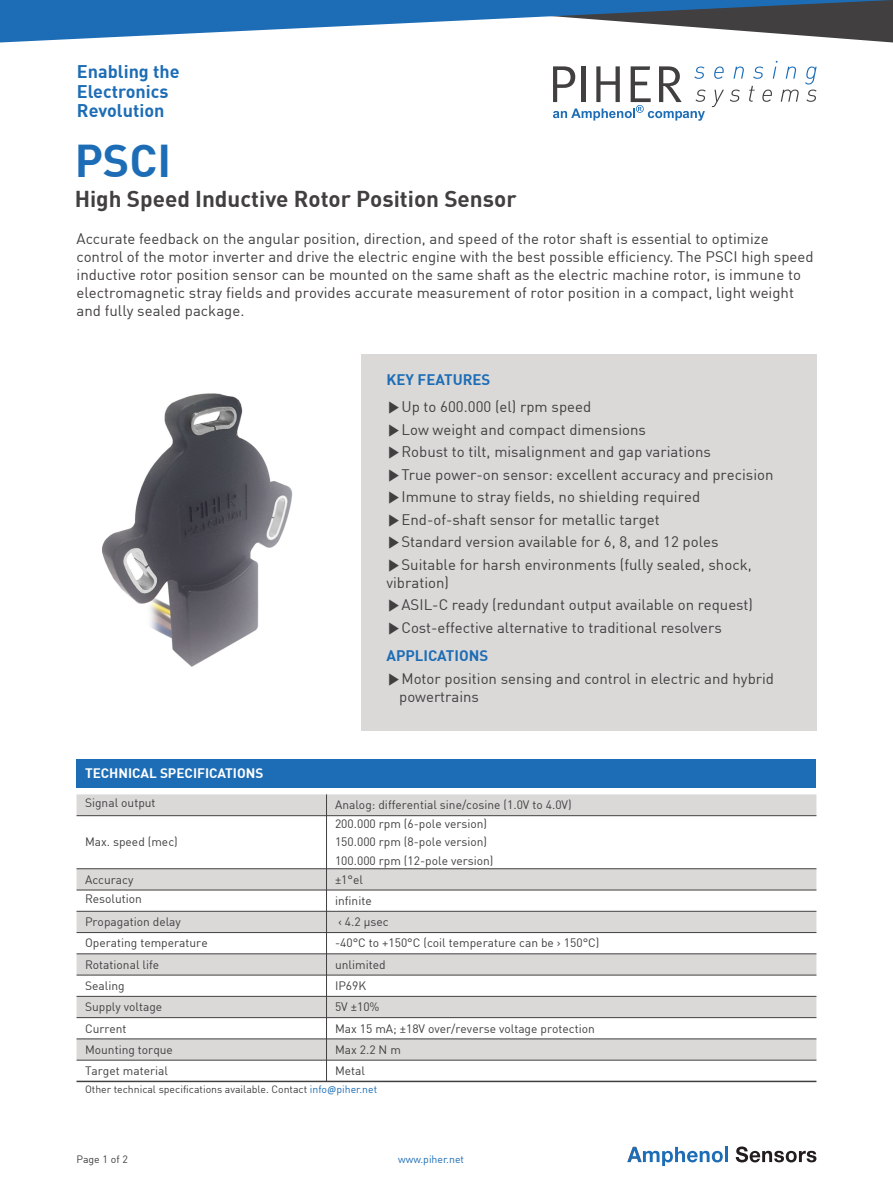
<style>
.page{position:relative;width:893px;height:1191px;background:#fff}
.page>*{position:absolute;margin:0;border:0;box-sizing:border-box;transform-origin:0 0}
.t1{font:700 45px "DIN";color:#1d6db6}
.t2{font:700 22.5px "DIN";color:#413f3f}
.t3{font:700 18px/19.8px "DIN";color:#1d6db6}
.t4{font:15px/22.5px "DIN";color:#413f3e}
.t5{font:15px/22.5px "DIN";color:#413f3f}
.t6{font:700 13.5px "DIN";color:#fff}
.t7{font:12px/18px "DIN";color:#413f3f}
.t8{font:10.5px "DIN";color:#413f3f}
.t9{font:10.5px "DIN";color:#1d6db6}
.s1{color:#413f3f}
.s2{font-weight:700;color:#1d6db6}
.s3{font-family:"Malgun Gothic"}
.s4{font-family:"Malgun Gothic";color:#413f3f}
.s5{color:#413f3e}
.s6{color:#1d6db6}
.s7{font-family:"Calibri";color:#1d6db6}
</style>
<div class="page">
<div style="left:361px;top:354px;width:455px;height:377px;background:#dbd9d8"></div>
<hr style="left:725px;top:1146px;width:3px;height:16px;background:#1c6db6">
<svg style="left:627px;top:1146px;width:96px;height:20px"></svg>
<svg style="left:736px;top:1146px;width:80px;height:16px"></svg>
<svg style="left:0;top:0;width:279px;height:43px;fill:#1d6db6"></svg>
<svg style="left:279px;top:0;width:614px;height:121px"></svg>
<div style="left:77px;top:759px;width:739px;height:29px;background:#1d6db6"></div>
<svg style="left:77px;top:794px;width:739px;height:265px;fill:#dbd9d8"></svg>
<svg style="left:77px;top:816px;width:739px;height:180px"></svg>
<hr style="left:326px;top:794px;width:1px;height:287px;background:#413f3f">
<hr style="left:77px;top:996px;width:739px;height:1px;background:#413f3f">
<hr style="left:77px;top:1080px;width:739px;height:2px;background:#413f3f">
<hr style="left:77px;top:815px;width:739px;height:1px;background:#413f3f">
<hr style="left:77px;top:868px;width:739px;height:1px;background:#413f3f">
<hr style="left:77px;top:889px;width:739px;height:1px;background:#413f3f">
<hr style="left:77px;top:911px;width:739px;height:1px;background:#413f3f">
<hr style="left:77px;top:932px;width:739px;height:1px;background:#413f3f">
<hr style="left:77px;top:953px;width:739px;height:1px;background:#413f3f">
<hr style="left:77px;top:974px;width:739px;height:1px;background:#413f3f">
<hr style="left:77px;top:1017px;width:739px;height:1px;background:#413f3f">
<hr style="left:77px;top:1038px;width:739px;height:1px;background:#413f3f">
<hr style="left:77px;top:1059px;width:739px;height:1px;background:#413f3f">
<img style="left:102px;top:393px;width:191px;height:274px">
<p class="t3" style="left:77px;top:63px;width:104px">Enabling the<br>Electronics<br>Revolution</p>
<h1 class="t1" style="left:75px;top:145px;width:98px">PSCI</h1>
<h2 class="t2" style="left:75px;top:191px;width:443px">High Speed Inductive Rotor Position Sensor</h2>
<p class="t4" style="left:77px;top:231px;width:739px;line-height:18px"><span class="s1">Accurate feedback on the angular position, direction, and speed of the rotor shaft is essential to optimize control of the motor inverter and drive the electric engine with the best possible efficiency.</span> The PSCI high speed inductive rotor position sensor can be mounted on the same shaft as the electric machine rotor, is immune to electromagnetic stray fields and provides accurate measurement of rotor position in a compact, light weight and fully sealed package.</p>
<p class="t4" style="left:386px;top:368px;width:206px;line-height:27px"><span class="s2">KEY FEATURES<br></span><span class="s3">▶</span>Up to 600.000 (el) rpm speed</p>
<p class="t4" style="left:386px;top:420px;width:389px"><span class="s3">▶</span>Low weight and compact dimensions<br><span class="s4">▶</span><span class="s1">Robust to tilt, misalignment and gap variations<br></span><span class="s4">▶</span><span class="s1">True power-on sensor:</span> excellent accuracy and precision <span class="s3">▶</span>Immune to stray fields, no shielding required <span class="s3">▶</span>End-of-shaft sensor for metallic target<br><span class="s3">▶</span>Standard version available for 6, 8, and 12 poles <span class="s3">▶</span>Suitable for harsh environments (fully sealed, shock,</p>
<p class="t5" style="left:386px;top:573px;width:368px"><span class="s5">vibration)<br></span><span class="s3">▶</span>ASIL-C ready (redundant output available on request) <span class="s3">▶</span>Cost-effective alternative to traditional resolvers</p>
<p class="t5" style="left:386px;top:646px;width:389px"><span class="s2">APPLICATIONS<br></span><span class="s3">▶</span>Motor position sensing and control in electric and hybrid</p>
<p class="t5" style="left:399px;top:687px;width:81px">powertrains</p>
<p class="t6" style="left:85px;top:768px;width:180px">TECHNICAL SPECIFICATIONS</p>
<p class="t7" style="left:85px;top:795px;width:72px">Signal output</p>
<p class="t7" style="left:335px;top:797px;width:238px">Analog: differential sine/cosine (1.0V to 4.0V)</p>
<p class="t7" style="left:85px;top:834px;width:94px">Max. speed (mec)</p>
<p class="t7" style="left:335px;top:816px;width:160px">200.000 rpm (6-pole version)<br>150.000 rpm (8-pole version)<br>100.000 rpm (12-pole version)</p>
<p class="t7" style="left:85px;top:871px;width:50px">Accuracy</p>
<p class="t7" style="left:335px;top:871px;width:30px">±1°el</p>
<p class="t7" style="left:85px;top:891px;width:58px">Resolution</p>
<p class="t7" style="left:335px;top:893px;width:38px">infinite</p>
<p class="t7" style="left:85px;top:914px;width:97px">Propagation delay</p>
<p class="t7" style="left:338px;top:914px;width:52px">&lt; 4.2 µsec</p>
<p class="t7" style="left:85px;top:935px;width:124px">Operating temperature</p>
<p class="t7" style="left:335px;top:935px;width:266px">-40°C to +150°C (coil temperature can be &gt; 150°C)</p>
<p class="t7" style="left:85px;top:956px;width:76px">Rotational life</p>
<p class="t7" style="left:335px;top:956px;width:52px">unlimited</p>
<p class="t7" style="left:85px;top:978px;width:41px">Sealing</p>
<p class="t7" style="left:335px;top:978px;width:33px">IP69K</p>
<p class="t7" style="left:85px;top:999px;width:79px">Supply voltage</p>
<p class="t7" style="left:335px;top:999px;width:46px">5V ±10%</p>
<p class="t7" style="left:85px;top:1020px;width:43px">Current</p>
<p class="t7" style="left:335px;top:1020px;width:261px">Max 15 mA; ±18V over/reverse voltage protection</p>
<p class="t7" style="left:85px;top:1041px;width:89px">Mounting torque</p>
<p class="t7" style="left:335px;top:1041px;width:67px">Max 2.2 N m</p>
<p class="t7" style="left:85px;top:1063px;width:84px">Target material</p>
<p class="t7" style="left:335px;top:1063px;width:32px">Metal</p>
<p class="t8" style="left:85px;top:1085px;width:294px">Other technical specifications available. Contact <span class="s6">info</span><span class="s7">@</span><span class="s6">piher.net</span></p>
<p class="t8" style="left:77px;top:1155px;width:53px">Page 1 of 2</p>
<p class="t9" style="left:398px;top:1155px;width:67px">www.piher.net</p>
</div>
